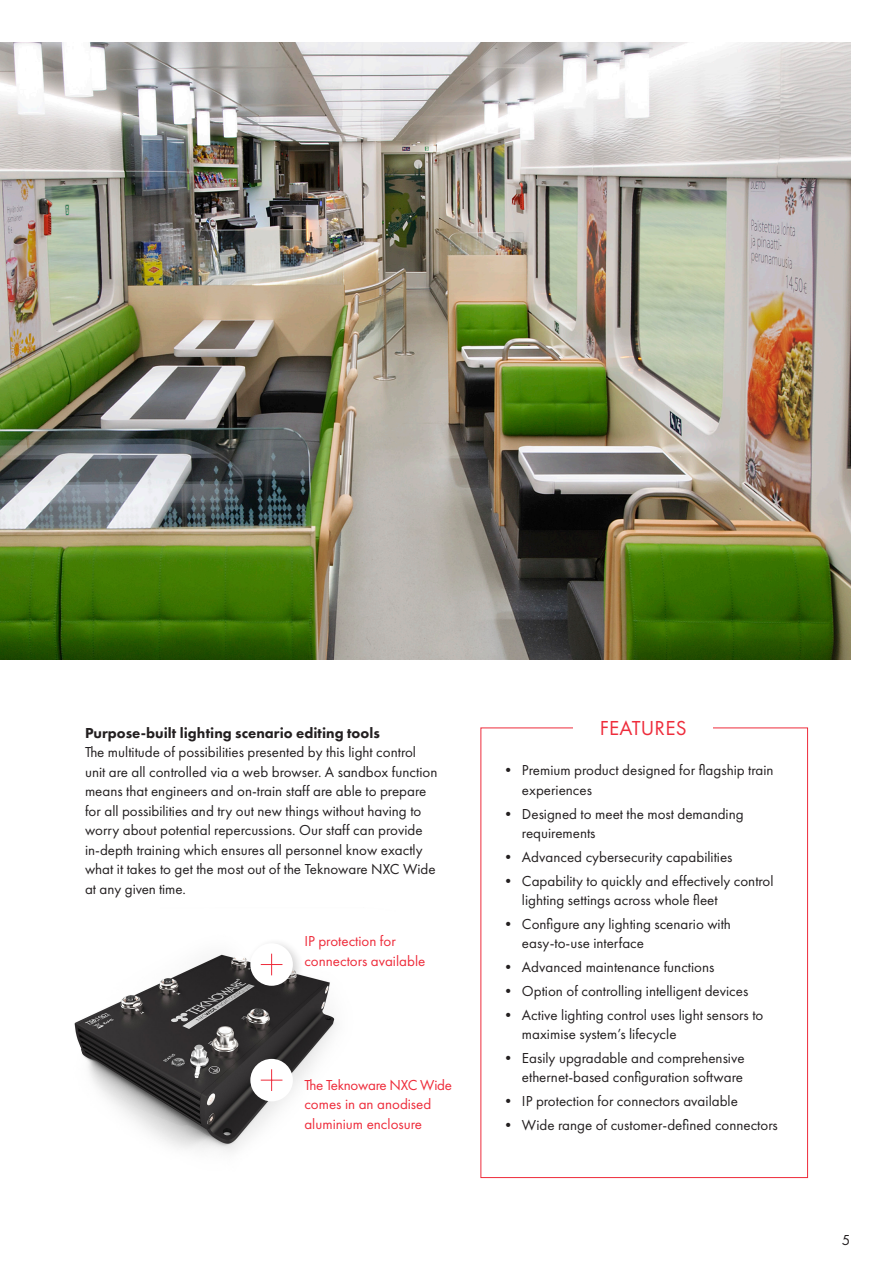
<style>
.page{position:relative;width:893px;height:1263px;background:#fff}
.page>*{position:absolute;margin:0;border:0;box-sizing:border-box;transform-origin:0 0}
.H2_Otsikko_14_16_pt{font:21px "Futura PT";letter-spacing:.01em;color:#ee2c3b}
.Leipis_10_13pt_bulle{font:15px/19.5px "Futura PT";color:#231f20}
.Leipis_10_13pt{font:15px/19.5px "Futura PT";color:#231f20}
.Leipis_10_13pt-2{font:15px/19.5px "Futura PT";color:#ee2c3b}
.H3_Otsikko__10_13pt{font:800 15px "Futura PT";color:#231f20}
</style>
<div class="page">
<img style="left:0;top:43px;width:850px;height:617px">
<img style="left:74px;top:954px;width:262px;height:198px">
<div style="left:246px;top:938px;width:58px;height:58px;background:#231f20;opacity:.2"></div>
<div style="left:250px;top:943px;width:43px;height:43px;background:#fff;border-radius:50%"></div>
<svg style="left:261px;top:954px;width:21px;height:21px"></svg>
<div style="left:250px;top:1059px;width:43px;height:42px;background:#fff;border-radius:50%"></div>
<svg style="left:261px;top:1069px;width:21px;height:22px"></svg>
<h3 class="H3_Otsikko__10_13pt" style="left:85px;top:723px;width:296px">Purpose-built lighting scenario editing tools</h3>
<p class="Leipis_10_13pt" style="left:85px;top:742px;width:354px">The multitude of possibilities presented by this light control unit are all controlled via a web browser. A sandbox function means that engineers and on-train staff are able to prepare for all possibilities and try out new things without having to worry about potential repercussions. Our staff can provide in-depth training which ensures all personnel know exactly what it takes to get the most out of the Teknoware NXC Wide at any given time.</p>
<p class="Leipis_10_13pt-2" style="left:304px;top:931px;width:122px">IP protection for connectors available</p>
<p class="Leipis_10_13pt-2" style="left:304px;top:1075px;width:149px">The Teknoware NXC Wide comes in an anodised aluminium enclosure</p>
<h2 class="H2_Otsikko_14_16_pt" style="left:600px;top:715px;width:88px">FEATURES</h2>
<p class="Leipis_10_13pt_bulle" style="left:522px;top:760px;width:253px;text-indent:-21px">• Premium product designed for flagship train experiences</p>
<p class="Leipis_10_13pt_bulle" style="left:522px;top:804px;width:223px;text-indent:-21px">• Designed to meet the most demanding requirements</p>
<p class="Leipis_10_13pt_bulle" style="left:501px;top:847px;width:233px">• Advanced cybersecurity capabilities</p>
<p class="Leipis_10_13pt_bulle" style="left:522px;top:871px;width:253px;text-indent:-21px">• Capability to quickly and effectively control lighting settings across whole fleet</p>
<p class="Leipis_10_13pt_bulle" style="left:522px;top:914px;width:210px;text-indent:-21px">• Configure any lighting scenario with easy-to-use interface</p>
<p class="Leipis_10_13pt_bulle" style="left:501px;top:957px;width:215px">• Advanced maintenance functions</p>
<p class="Leipis_10_13pt_bulle" style="left:501px;top:981px;width:249px">• Option of controlling intelligent devices</p>
<p class="Leipis_10_13pt_bulle" style="left:522px;top:1005px;width:243px;text-indent:-21px">• Active lighting control uses light sensors to maximise system’s lifecycle</p>
<p class="Leipis_10_13pt_bulle" style="left:501px;top:1048px;width:245px;text-align:right">• Easily upgradable and comprehensive ethernet-based configuration software</p>
<p class="Leipis_10_13pt_bulle" style="left:501px;top:1091px;width:239px">• IP protection for connectors available</p>
<p class="Leipis_10_13pt_bulle" style="left:501px;top:1115px;width:279px">• Wide range of customer-defined connectors</p>
<p class="Leipis_10_13pt" style="left:842px;top:1230px;width:10px">5</p>
</div>
